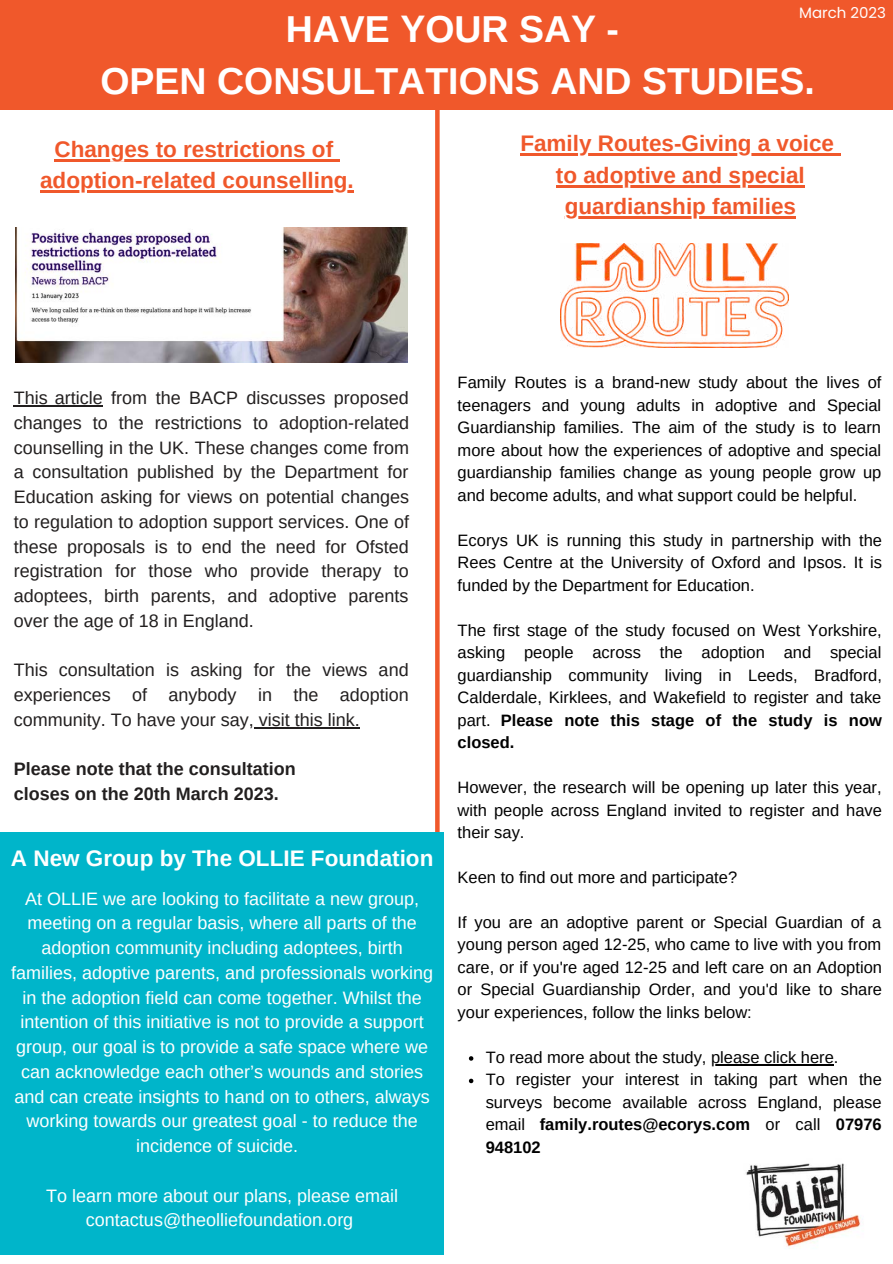
<style>
.page{position:relative;width:893px;height:1264px;background:#fff}
.page>*{position:absolute;margin:0;border:0;box-sizing:border-box;transform-origin:0 0}
.t1{font:700 37.5px/51.8px "Arimo";color:#fff;text-align:center}
.t2{font:700 22.5px/31.5px "Arimo";color:#f0582b;text-align:center}
.t3{font:700 22.5px "Arimo";color:#fff}
.t4{font:18px/24.8px "Arimo";color:#fff;text-align:center}
.t5{font:18px/24.8px "Arimo";color:#221f1f;text-align:justify}
.t6{font:700 18px/24.8px "Arimo";color:#221f1f}
.t7{font:16.5px/22.5px "Arimo";color:#000;text-align:justify}
.t8{font:15px "Poppins";color:#fff}
.s1{font-weight:700}
</style>
<div class="page">
<svg style="left:435px;top:109px;width:4px;height:723px;background:#f05d31"></svg>
<div style="left:0;top:0;width:892px;height:109px;background:#f0582b"></div>
<img style="left:16px;top:228px;width:391px;height:135px">
<img style="left:560px;top:243px;width:228px;height:105px">
<div style="left:0;top:832px;width:443px;height:422px;background:#00b5ca"></div>
<img style="left:745px;top:1163px;width:116px;height:86px">
<hr style="left:14px;top:405px;width:89px;height:1px;background:#221f1f">
<hr style="left:254px;top:727px;width:106px;height:1px;background:#221f1f">
<hr style="left:54px;top:159px;width:279px;height:2px;background:#f0582b">
<svg style="left:333px;top:159px;width:6px;height:2px"></svg>
<hr style="left:40px;top:190px;width:314px;height:3px;background:#f0582b">
<hr style="left:520px;top:154px;width:314px;height:2px;background:#f0582b">
<svg style="left:834px;top:154px;width:6px;height:2px"></svg>
<hr style="left:556px;top:185px;width:248px;height:2px;background:#f0582b">
<hr style="left:564px;top:216px;width:231px;height:3px;background:#f0582b">
<svg style="left:469px;top:1056px;width:4px;height:4px"></svg>
<hr style="left:711px;top:1064px;width:122px;height:1px;background:#000">
<svg style="left:469px;top:1078px;width:4px;height:5px"></svg>
<p class="t8" style="left:799px;top:4px;width:88px">March 2023</p>
<h1 class="t1" style="left:100px;top:4px;width:715px">HAVE YOUR SAY -<br>OPEN CONSULTATIONS AND STUDIES.</h1>
<h2 class="t2" style="left:40px;top:133px;width:315px">Changes to restrictions of adoption-related counselling.</h2>
<h2 class="t2" style="left:520px;top:128px;width:315px">Family Routes-Giving a voice to adoptive and special guardianship families</h2>
<p class="t5" style="left:14px;top:386px;width:397px">This article from the BACP discusses proposed changes to the restrictions to adoption-related counselling in the UK. These changes come from a consultation published by the Department for Education asking for views on potential changes to regulation to adoption support services. One of these proposals is to end the need for Ofsted registration for those who provide therapy to adoptees, birth parents, and adoptive parents over the age of 18 in England.</p>
<p class="t5" style="left:14px;top:658px;width:397px">This consultation is asking for the views and experiences of anybody in the adoption community. To have your say, visit this link.</p>
<p class="t6" style="left:14px;top:757px;width:283px">Please note that the consultation closes on the 20th March 2023.</p>
<h2 class="t3" style="left:11px;top:842px;width:424px">A New Group by The OLLIE Foundation</h2>
<p class="t4" style="left:11px;top:886px;width:423px">At OLLIE we are looking to facilitate a new group, meeting on a regular basis, where all parts of the adoption community including adoptees, birth families, adoptive parents, and professionals working in the adoption field can come together. Whilst the intention of this initiative is not to provide a support group, our goal is to provide a safe space where we can acknowledge each other’s wounds and stories and can create insights to hand on to others, always working towards our greatest goal - to reduce the incidence of suicide.</p>
<p class="t4" style="left:46px;top:1183px;width:353px">To learn more about our plans, please email contactus@theolliefoundation.org</p>
<p class="t7" style="left:457px;top:371px;width:425px">Family Routes is a brand-new study about the lives of teenagers and young adults in adoptive and Special Guardianship families. The aim of the study is to learn more about how the experiences of adoptive and special guardianship families change as young people grow up and become adults, and what support could be helpful.</p>
<p class="t7" style="left:457px;top:529px;width:426px">Ecorys UK is running this study in partnership with the Rees Centre at the University of Oxford and Ipsos. It is funded by the Department for Education.</p>
<p class="t7" style="left:457px;top:618px;width:426px">The first stage of the study focused on West Yorkshire, asking people across the adoption and special guardianship community living in Leeds, Bradford, Calderdale, Kirklees, and Wakefield to register and take part. <span class="s1">Please note this stage of the study is now closed.</span></p>
<p class="t7" style="left:457px;top:776px;width:426px">However, the research will be opening up later this year, with people across England invited to register and have their say.</p>
<p class="t7" style="left:457px;top:866px;width:281px">Keen to find out more and participate?</p>
<p class="t7" style="left:457px;top:911px;width:426px">If you are an adoptive parent or Special Guardian of a young person aged 12-25, who came to live with you from care, or if you're aged 12-25 and left care on an Adoption or Special Guardianship Order, and you'd like to share your experiences, follow the links below:</p>
<p class="t7" style="left:485px;top:1046px;width:398px;text-align:left">To read more about the study, please click here.<br>To register your interest in taking part when the surveys become available across England, please email <span class="s1">family.routes@ecorys.com</span> or call <span class="s1">07976<br>948102</span></p>
</div>
